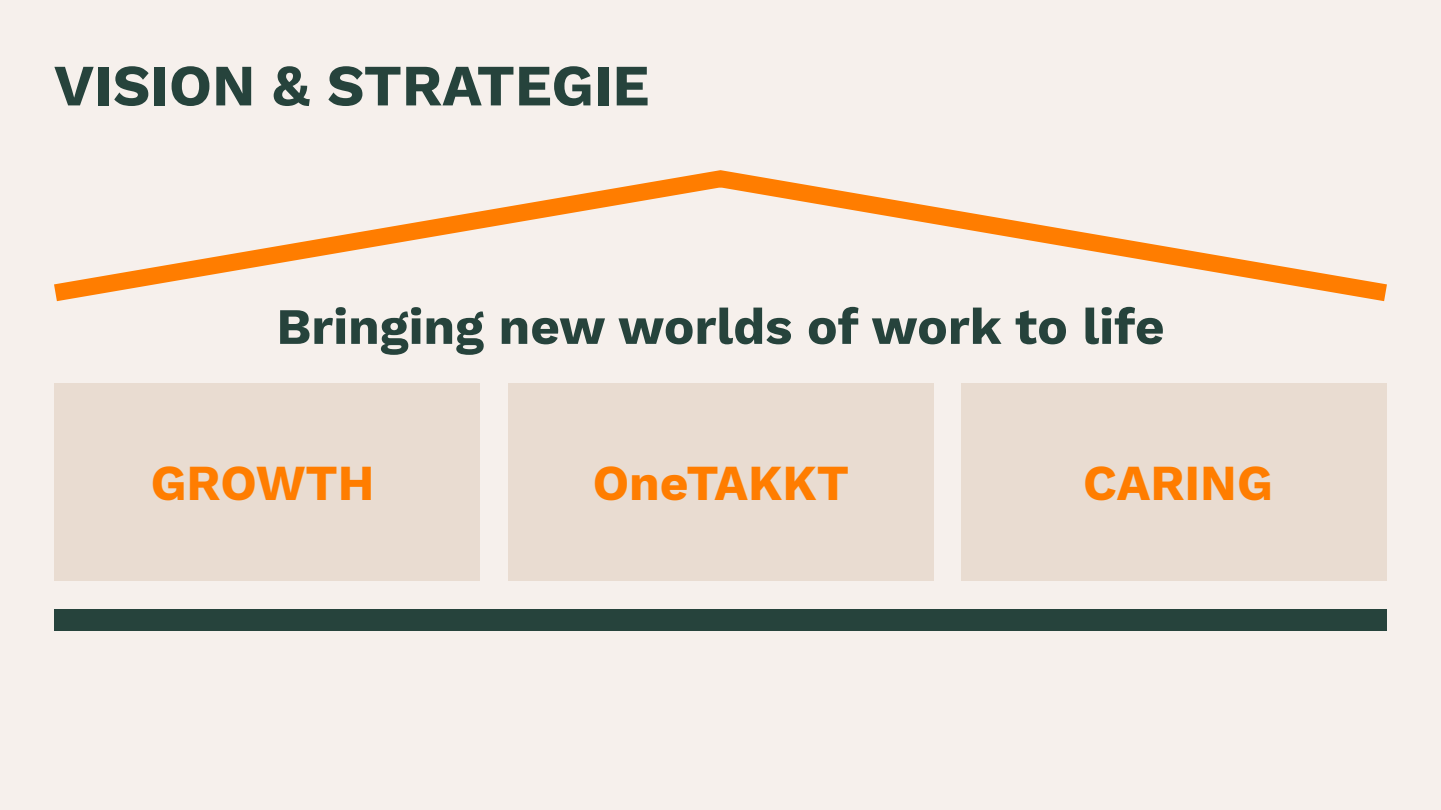
<style>
.page{position:relative;width:1441px;height:810px;background:#fff}
.page>*{position:absolute;margin:0;border:0;box-sizing:border-box;transform-origin:0 0}
.t1{font:700 58.5px "Work Sans";color:#26433c}
.t2{font:700 51px "Work Sans";color:#26433c}
.t3{font:700 49.5px "Work Sans";color:#ff7d00}
</style>
<div class="page">
<div style="left:0;top:0;width:1440px;height:810px;background:#f6f0ec"></div>
<div style="left:54px;top:383px;width:425px;height:198px;background:#e9dcd1"></div>
<div style="left:507px;top:383px;width:426px;height:198px;background:#e9dcd1"></div>
<div style="left:961px;top:383px;width:425px;height:198px;background:#e9dcd1"></div>
<div style="left:54px;top:609px;width:1332px;height:21px;background:#26433c"></div>
<svg style="left:54px;top:170px;width:1333px;height:132px"></svg>
<p class="t1" style="left:54px;top:52px;width:597px">VISION &amp; STRATEGIE</p>
<p class="t2" style="left:276px;top:297px;width:889px">Bringing new worlds of work to life</p>
<p class="t3" style="left:151px;top:455px;width:225px">GROWTH</p>
<p class="t3" style="left:592px;top:455px;width:258px">OneTAKKT</p>
<p class="t3" style="left:1083px;top:455px;width:191px">CARING</p>
</div>
